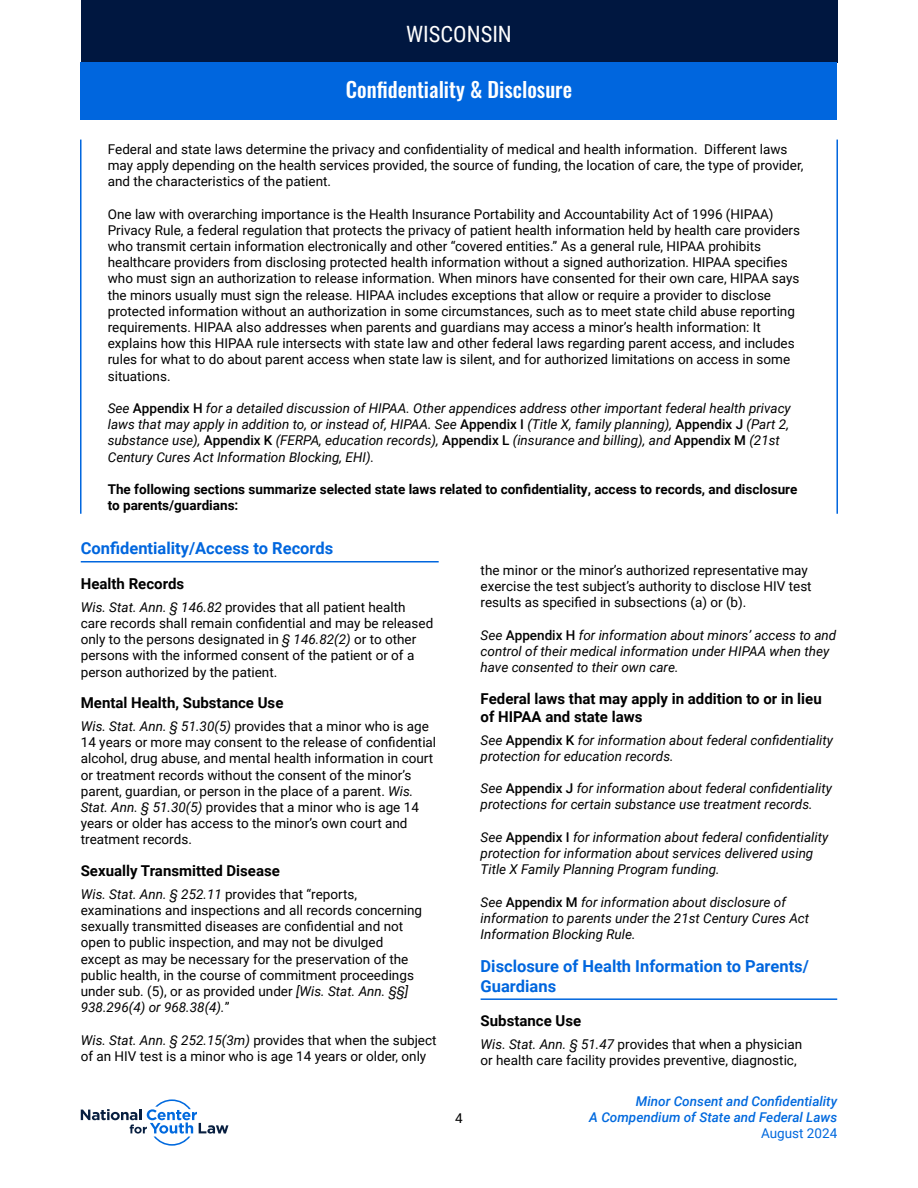
<style>
.page{position:relative;width:918px;height:1188px;background:#fff}
.page>*{position:absolute;margin:0;border:0;box-sizing:border-box;transform-origin:0 0}
.t1{font:22.5px "Roboto Condensed";color:#fff}
.t2{font:500 21px "Oswald";color:#fff}
.t3{font:700 16.5px/19.8px "Roboto";color:#0066de}
.t4{font:700 15px/18px "Roboto";color:#000}
.t5{font:13.5px/16.2px "Roboto";color:#000}
.t6{font:italic 13.5px/16.2px "Roboto";color:#000}
.t7{font:700 13.5px/16.2px "Roboto";color:#000}
.t8{font:italic 500 13.5px/16.2px "Roboto";color:#0069de;text-align:right}
.t9{font:13.5px "Roboto";color:#0069de}
.s1{font-weight:500;font-style:normal}
.s2{font-style:italic}
</style>
<div class="page">
<svg style="left:81px;top:1099px;width:147px;height:47px"></svg>
<div style="left:81px;top:0;width:756px;height:62px;background:#001740"></div>
<hr style="left:81px;top:561px;width:358px;height:2px;background:#0066de">
<hr style="left:481px;top:998px;width:356px;height:2px;background:#0066de">
<div style="left:81px;top:62px;width:756px;height:57px;background:#0066de"></div>
<hr style="left:80px;top:140px;width:2px;height:374px;background:#0066de">
<hr style="left:836px;top:140px;width:2px;height:374px;background:#0066de">
<h1 class="t1" style="left:406px;top:18px;width:107px">WISCONSIN</h1>
<h2 class="t2" style="left:346px;top:78px;width:228px">Confidentiality &amp; Disclosure</h2>
<p class="t5" style="left:108px;top:140px;width:697px">Federal and state laws determine the privacy and confidentiality of medical and health information. Different laws may apply depending on the health services provided, the source of funding, the location of care, the type of provider, and the characteristics of the patient.</p>
<p class="t5" style="left:108px;top:205px;width:694px">One law with overarching importance is the Health Insurance Portability and Accountability Act of 1996 (HIPAA)<br>Privacy Rule, a federal regulation that protects the privacy of patient health information held by health care providers who transmit certain information electronically and other “covered entities.” As a general rule, HIPAA prohibits healthcare providers from disclosing protected health information without a signed authorization. HIPAA specifies who must sign an authorization to release information. When minors have consented for their own care, HIPAA says the minors usually must sign the release. HIPAA includes exceptions that allow or require a provider to disclose protected information without an authorization in some circumstances, such as to meet state child abuse reporting requirements. HIPAA also addresses when parents and guardians may access a minor’s health information: It explains how this HIPAA rule intersects with state law and other federal laws regarding parent access, and includes rules for what to do about parent access when state law is silent, and for authorized limitations on access in some situations.</p>
<p class="t6" style="left:108px;top:400px;width:685px">See <span class="s1">Appendix H</span> for a detailed discussion of HIPAA. Other appendices address other important federal health privacy laws that may apply in addition to, or instead of, HIPAA. See <span class="s1">Appendix I</span> (Title X, family planning), <span class="s1">Appendix J</span> (Part 2, substance use), <span class="s1">Appendix K</span> (FERPA, education records), <span class="s1">Appendix L</span> (insurance and billing), and <span class="s1">Appendix M</span> (21st Century Cures Act Information Blocking, EHI).</p>
<p class="t7" style="left:108px;top:481px;width:691px">The following sections summarize selected state laws related to confidentiality, access to records, and disclosure to parents/guardians:</p>
<p class="t3" style="left:81px;top:538px;width:254px">Confidentiality/Access to Records</p>
<p class="t4" style="left:81px;top:574px;width:105px">Health Records</p>
<p class="t5" style="left:81px;top:598px;width:354px"><span class="s2">Wis. Stat. Ann. § 146.82</span> provides that all patient health care records shall remain confidential and may be released only to the persons designated in <span class="s2">§ 146.82(2)</span> or to other persons with the informed consent of the patient or of a person authorized by the patient.</p>
<p class="t4" style="left:81px;top:693px;width:204px">Mental Health, Substance Use</p>
<p class="t5" style="left:81px;top:718px;width:357px"><span class="s2">Wis. Stat. Ann. § 51.30(5)</span> provides that a minor who is age 14 years or more may consent to the release of confidential alcohol, drug abuse, and mental health information in court or treatment records without the consent of the minor’s parent, guardian, or person in the place of a parent. <span class="s2">Wis.<br>Stat. Ann. § 51.30(5)</span> provides that a minor who is age 14 years or older has access to the minor’s own court and treatment records.</p>
<p class="t4" style="left:81px;top:861px;width:201px">Sexually Transmitted Disease</p>
<p class="t5" style="left:81px;top:885px;width:343px"><span class="s2">Wis. Stat. Ann. § 252.11</span> provides that “reports, examinations and inspections and all records concerning sexually transmitted diseases are confidential and not open to public inspection, and may not be divulged except as may be necessary for the preservation of the public health, in the course of commitment proceedings under sub. (5), or as provided under <span class="s2">[Wis. Stat. Ann. §§] 938.296(4) or 968.38(4).</span>”</p>
<p class="t5" style="left:81px;top:1031px;width:357px"><span class="s2">Wis. Stat. Ann. § 252.15(3m)</span> provides that when the subject of an HIV test is a minor who is age 14 years or older, only</p>
<p class="t5" style="left:455px;top:1110px;width:9px">4</p>
<p class="t5" style="left:481px;top:561px;width:333px">the minor or the minor’s authorized representative may exercise the test subject’s authority to disclose HIV test results as specified in subsections (a) or (b).</p>
<p class="t6" style="left:481px;top:626px;width:357px">See <span class="s1">Appendix H</span> for information about minors’ access to and control of their medical information under HIPAA when they have consented to their own care.</p>
<p class="t4" style="left:481px;top:689px;width:343px">Federal laws that may apply in addition to or in lieu of HIPAA and state laws</p>
<p class="t6" style="left:481px;top:731px;width:354px">See <span class="s1">Appendix K</span> for information about federal confidentiality protection for education records.</p>
<p class="t6" style="left:481px;top:780px;width:353px">See <span class="s1">Appendix J</span> for information about federal confidentiality protections for certain substance use treatment records.</p>
<p class="t6" style="left:481px;top:828px;width:349px">See <span class="s1">Appendix I</span> for information about federal confidentiality protection for information about services delivered using<br>Title X Family Planning Program funding.</p>
<p class="t6" style="left:481px;top:893px;width:330px">See <span class="s1">Appendix M</span> for information about disclosure of information to parents under the 21st Century Cures Act<br>Information Blocking Rule.</p>
<p class="t3" style="left:481px;top:956px;width:330px">Disclosure of Health Information to Parents/<br>Guardians</p>
<p class="t4" style="left:481px;top:1011px;width:102px">Substance Use</p>
<p class="t5" style="left:481px;top:1036px;width:323px"><span class="s2">Wis. Stat. Ann. § 51.47</span> provides that when a physician or health care facility provides preventive, diagnostic,</p>
<p class="t8" style="left:589px;top:1093px;width:250px">Minor Consent and Confidentiality<br>A Compendium of State and Federal Laws</p>
<p class="t9" style="left:761px;top:1124px;width:78px">August 2024</p>
</div>
